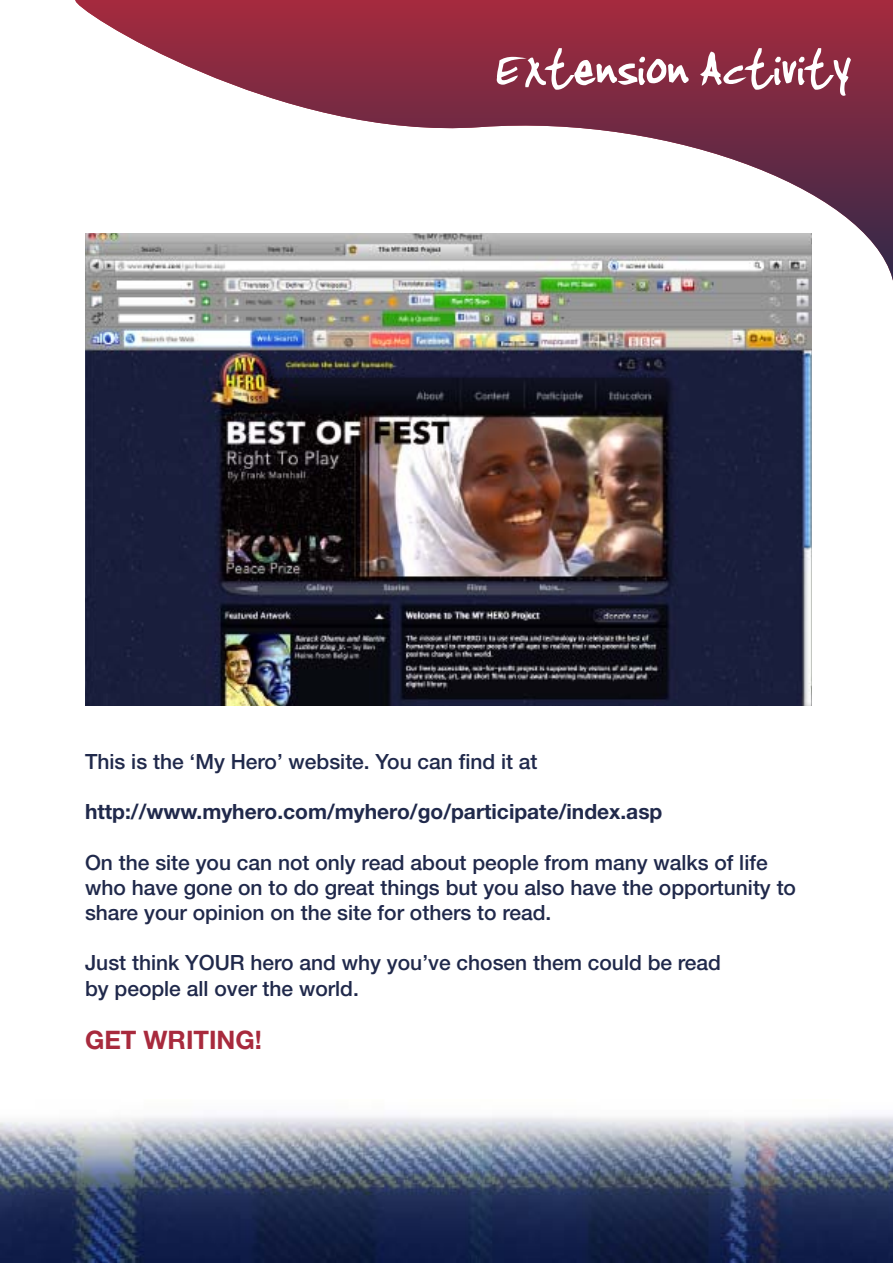
<style>
.page{position:relative;width:893px;height:1263px;background:#fff}
.page>*{position:absolute;margin:0;border:0;box-sizing:border-box;transform-origin:0 0}
.t1{font:63px "Jenkinsv 20 Thik";color:#fff}
.t2{font:700 25.5px "Helvetica Neue";color:#a82a3d}
.t3{font:500 21px/25.2px "Helvetica Neue";color:#20294b}
.t4{font:700 21px "Helvetica Neue";color:#20294b}
</style>
<div class="page">
<img style="left:0;top:1115px;width:892px;height:147px">
<svg style="left:75px;top:0;width:818px;height:281px"></svg>
<img style="left:85px;top:233px;width:727px;height:473px">
<h1 class="t1" style="left:495px;top:34px;width:357px">Extension Activity</h1>
<p class="t3" style="left:85px;top:751px;width:454px">This is the ‘My Hero’ website. You can find it at</p>
<p class="t4" style="left:85px;top:804px;width:579px">http://www.myhero.com/myhero/go/participate/index.asp</p>
<p class="t3" style="left:85px;top:851px;width:712px">On the site you can not only read about people from many walks of life who have gone on to do great things but you also have the opportunity to share your opinion on the site for others to read.</p>
<p class="t3" style="left:85px;top:952px;width:638px">Just think YOUR hero and why you’ve chosen them could be read by people all over the world.</p>
<p class="t2" style="left:85px;top:1031px;width:178px">GET WRITING!</p>
</div>
